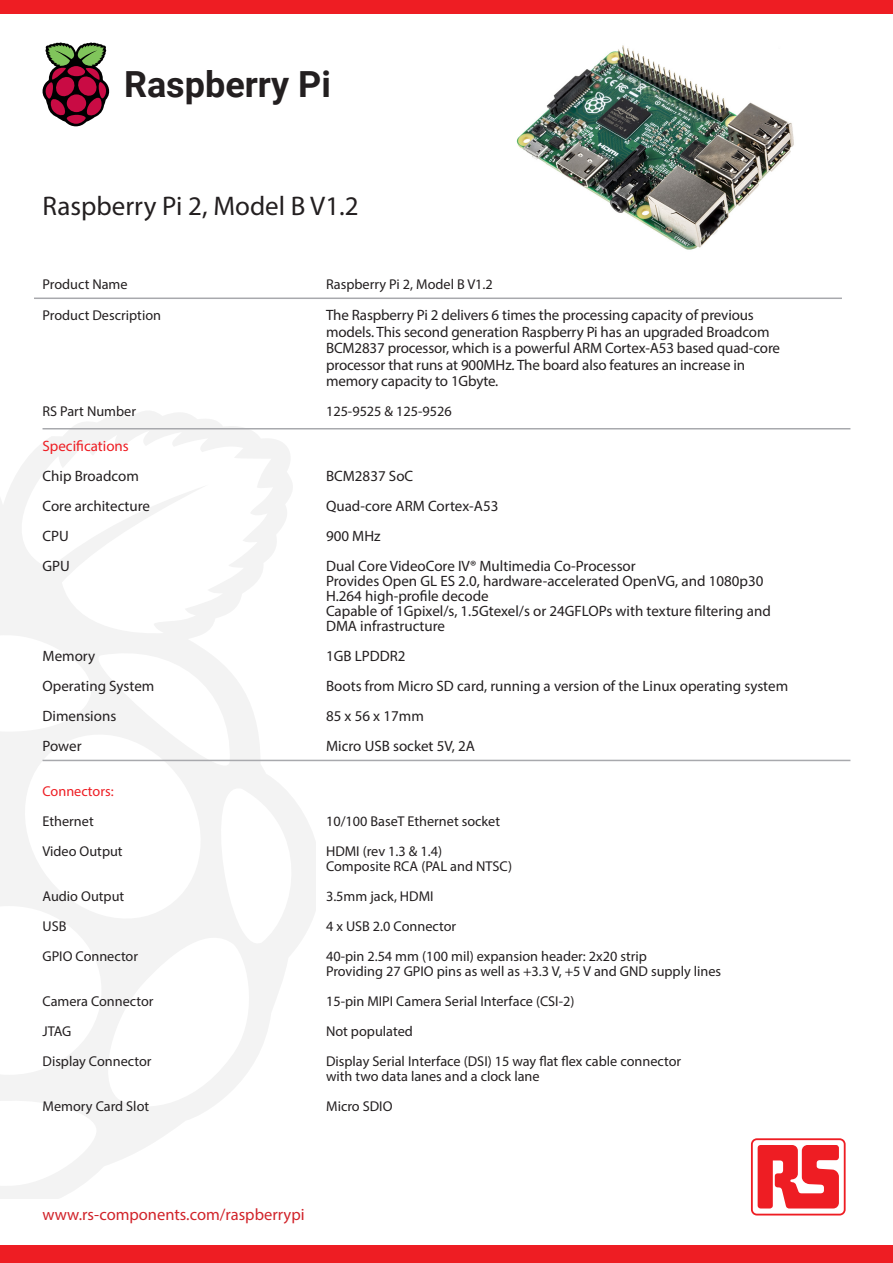
<style>
.page{position:relative;width:893px;height:1263px;background:#fff}
.page>*{position:absolute;margin:0;border:0;box-sizing:border-box;transform-origin:0 0}
.t1{font:700 36px "Roboto";color:#231f20}
.t2{font:27px "Myriad Pro";color:#231f20}
.t3{font:16.5px "Myriad Pro";color:#d1232a}
.t4{font:15px/16.5px "Myriad Pro";letter-spacing:-.005em;color:#231f20}
.t5{font:15px "Myriad Pro";color:#ee1d23}
.t6{font:14.25px/15px "Myriad Pro";color:#231f20}
.t7{font:14.25px "Myriad Pro";color:#ee1d23}
</style>
<div class="page">
<svg style="left:0;top:411px;width:315px;height:787px"></svg>
<svg style="left:0;top:431px;width:273px;height:203px"></svg>
<svg style="left:0;top:634px;width:310px;height:554px"></svg>
<div style="left:0;top:0;width:893px;height:14px;background:#ee1d23"></div>
<hr style="left:34px;top:297px;width:808px;height:2px;background:#a8a9ad">
<hr style="left:43px;top:428px;width:807px;height:1px;background:#a8a9ad">
<hr style="left:43px;top:760px;width:807px;height:1px;background:#a8a9ad">
<svg style="left:751px;top:1138px;width:95px;height:77px"></svg>
<div style="left:753px;top:1140px;width:91px;height:74px;background:#fff;border-radius:4px"></div>
<svg style="left:758px;top:1145px;width:81px;height:63px"></svg>
<div style="left:0;top:1245px;width:893px;height:18px;background:#ee1d23"></div>
<svg style="left:42px;top:42px;width:68px;height:84px"></svg>
<img style="left:516px;top:45px;width:278px;height:205px">
<p class="t1" style="left:124px;top:59px;width:208px">Raspberry Pi</p>
<p class="t2" style="left:43px;top:189px;width:318px">Raspberry Pi 2, Model B V1.2</p>
<p class="t6" style="left:43px;top:276px;width:87px">Product Name</p>
<p class="t6" style="left:326px;top:276px;width:168px">Raspberry Pi 2, Model B V1.2</p>
<p class="t6" style="left:43px;top:308px;width:120px">Product Description</p>
<p class="t4" style="left:326px;top:307px;width:456px">The Raspberry Pi 2 delivers 6 times the processing capacity of previous models. This second generation Raspberry Pi has an upgraded Broadcom BCM2837 processor, which is a powerful ARM Cortex-A53 based quad-core processor that runs at 900MHz. The board also features an increase in memory capacity to 1Gbyte.</p>
<p class="t6" style="left:43px;top:404px;width:95px">RS Part Number</p>
<p class="t6" style="left:326px;top:404px;width:127px">125-9525 &amp; 125-9526</p>
<p class="t5" style="left:43px;top:436px;width:88px">Specifications</p>
<p class="t4" style="left:43px;top:467px;width:98px">Chip Broadcom</p>
<p class="t4" style="left:326px;top:467px;width:89px">BCM2837 SoC</p>
<p class="t4" style="left:43px;top:497px;width:109px">Core architecture</p>
<p class="t4" style="left:326px;top:497px;width:174px">Quad-core ARM Cortex-A53</p>
<p class="t4" style="left:43px;top:527px;width:28px">CPU</p>
<p class="t4" style="left:326px;top:527px;width:56px">900 MHz</p>
<p class="t4" style="left:43px;top:557px;width:29px">GPU</p>
<p class="t4" style="left:326px;top:558px;width:439px;line-height:15px">Dual Core VideoCore IV® Multimedia Co-Processor<br>Provides Open GL ES 2.0, hardware-accelerated OpenVG, and 1080p30<br>H.264 high-profile decode</p>
<p class="t4" style="left:326px;top:603px;width:446px;line-height:15px">Capable of 1Gpixel/s, 1.5Gtexel/s or 24GFLOPs with texture filtering and<br>DMA infrastructure</p>
<p class="t4" style="left:43px;top:647px;width:54px">Memory</p>
<p class="t4" style="left:326px;top:647px;width:81px">1GB LPDDR2</p>
<p class="t4" style="left:43px;top:677px;width:113px">Operating System</p>
<p class="t4" style="left:326px;top:677px;width:464px">Boots from Micro SD card, running a version of the Linux operating system</p>
<p class="t4" style="left:43px;top:707px;width:75px">Dimensions</p>
<p class="t4" style="left:326px;top:707px;width:99px">85 x 56 x 17mm</p>
<p class="t4" style="left:43px;top:737px;width:41px">Power</p>
<p class="t4" style="left:326px;top:737px;width:151px">Micro USB socket 5V, 2A</p>
<p class="t7" style="left:43px;top:782px;width:73px">Connectors:</p>
<p class="t6" style="left:43px;top:813px;width:53px">Ethernet</p>
<p class="t6" style="left:326px;top:813px;width:176px">10/100 BaseT Ethernet socket</p>
<p class="t6" style="left:43px;top:843px;width:82px">Video Output</p>
<p class="t6" style="left:326px;top:843px;width:118px">HDMI (rev 1.3 &amp; 1.4)</p>
<p class="t6" style="left:326px;top:858px;width:187px">Composite RCA (PAL and NTSC)</p>
<p class="t6" style="left:43px;top:888px;width:83px">Audio Output</p>
<p class="t6" style="left:326px;top:888px;width:109px">3.5mm jack, HDMI</p>
<p class="t6" style="left:43px;top:918px;width:25px">USB</p>
<p class="t6" style="left:326px;top:918px;width:132px">4 x USB 2.0 Connector</p>
<p class="t6" style="left:43px;top:948px;width:97px">GPIO Connector</p>
<p class="t6" style="left:326px;top:948px;width:322px">40-pin 2.54 mm (100 mil) expansion header: 2x20 strip</p>
<p class="t6" style="left:326px;top:963px;width:397px">Providing 27 GPIO pins as well as +3.3 V, +5 V and GND supply lines</p>
<p class="t6" style="left:43px;top:993px;width:113px">Camera Connector</p>
<p class="t6" style="left:326px;top:993px;width:250px">15-pin MIPI Camera Serial Interface (CSI-2)</p>
<p class="t6" style="left:43px;top:1023px;width:30px">JTAG</p>
<p class="t6" style="left:326px;top:1023px;width:88px">Not populated</p>
<p class="t6" style="left:43px;top:1053px;width:110px">Display Connector</p>
<p class="t6" style="left:326px;top:1053px;width:357px">Display Serial Interface (DSI) 15 way flat flex cable connector with two data lanes and a clock lane</p>
<p class="t6" style="left:43px;top:1098px;width:108px">Memory Card Slot</p>
<p class="t6" style="left:326px;top:1098px;width:68px">Micro SDIO</p>
<p class="t3" style="left:43px;top:1204px;width:264px">www.rs-components.com/raspberrypi</p>
</div>
